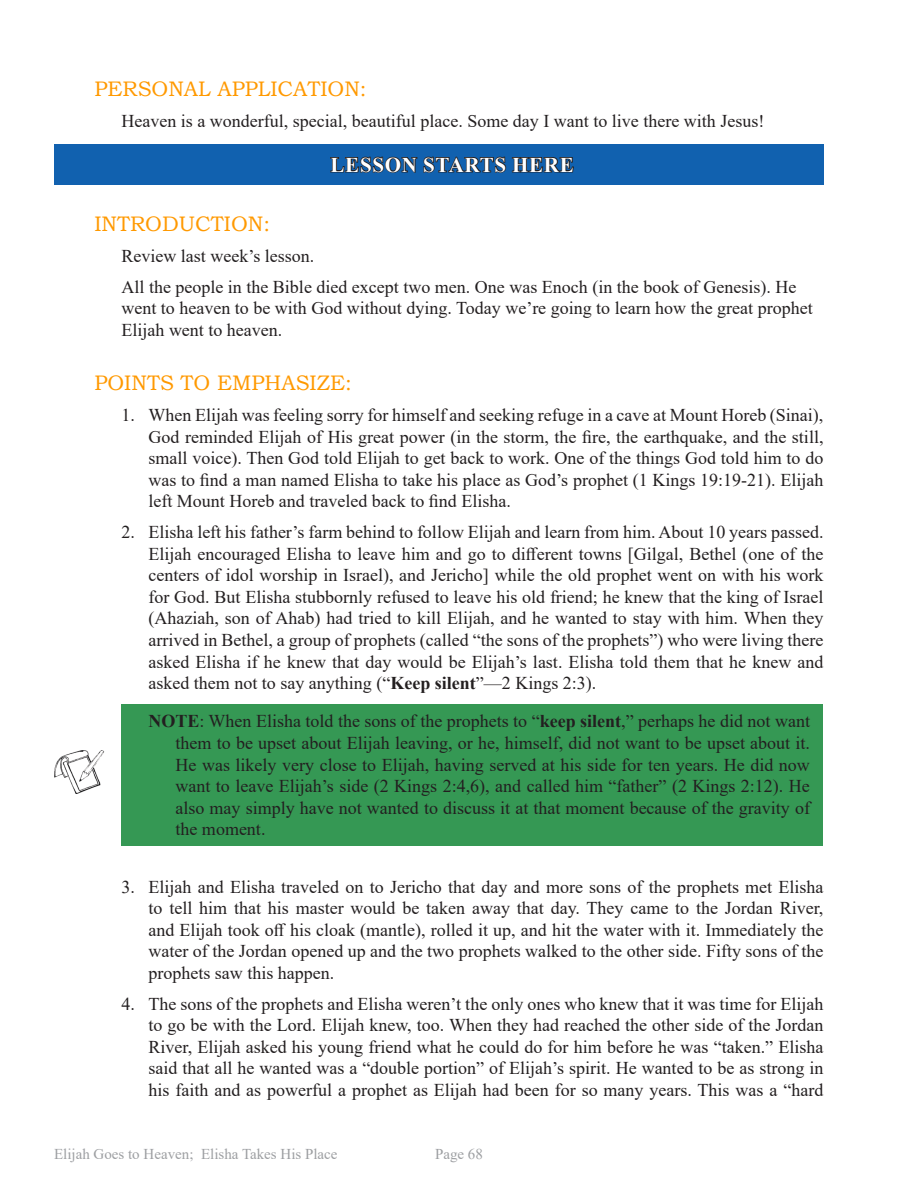
<style>
.page{position:relative;width:918px;height:1188px;background:#fff}
.page>*{position:absolute;margin:0;border:0;box-sizing:border-box;transform-origin:0 0}
.Heading_1{font:21px "Bookman Old Style";color:#f90}
.Lesson_Start_Text{font:700 21px "Times New Roman";letter-spacing:.035em;color:#fff}
.Notes{font:18px/21.6px "Times New Roman";color:#231f20;text-align:justify}
.Body_Text_Indented{font:18px/21.6px "Times New Roman";color:#231f20}
.t1{font:15px "Times New Roman";color:#9d9fa2}
.s1{font-weight:700}
</style>
<div class="page">
<div style="left:54px;top:144px;width:770px;height:41px;background:#1161af"></div>
<svg style="left:330px;top:156px;width:244px;height:17px"></svg>
<div style="left:122px;top:704px;width:702px;height:142px;background:#359854"></div>
<img style="left:54px;top:750px;width:51px;height:44px">
<p class="Heading_1" style="left:94px;top:75px;width:274px">PERSONAL APPLICATION:</p>
<p class="Body_Text_Indented" style="left:122px;top:109px;width:644px">Heaven is a wonderful, special, beautiful place. Some day I want to live there with Jesus!</p>
<p class="Lesson_Start_Text" style="left:331px;top:149px;width:245px">LESSON STARTS HERE</p>
<p class="Heading_1" style="left:94px;top:211px;width:177px">INTRODUCTION:</p>
<p class="Body_Text_Indented" style="left:122px;top:245px;width:194px">Review last week’s lesson.</p>
<p class="Body_Text_Indented" style="left:122px;top:275px;width:693px">All the people in the Bible died except two men. One was Enoch (in the book of Genesis). He went to heaven to be with God without dying. Today we’re going to learn how the great prophet<br>Elijah went to heaven.</p>
<p class="Heading_1" style="left:94px;top:370px;width:259px">POINTS TO EMPHASIZE:</p>
<p class="Notes" style="left:148px;top:404px;width:677px;text-indent:-27px">1. When Elijah was feeling sorry for himself and seeking refuge in a cave at Mount Horeb (Sinai), God reminded Elijah of His great power (in the storm, the fire, the earthquake, and the still, small voice). Then God told Elijah to get back to work. One of the things God told him to do was to find a man named Elisha to take his place as God’s prophet (1 Kings 19:19-21). Elijah left Mount Horeb and traveled back to find Elisha.</p>
<p class="Notes" style="left:148px;top:521px;width:677px;text-indent:-27px">2. Elisha left his father’s farm behind to follow Elijah and learn from him. About 10 years passed.<br>Elijah encouraged Elisha to leave him and go to different towns [Gilgal, Bethel (one of the centers of idol worship in Israel), and Jericho] while the old prophet went on with his work for God. But Elisha stubbornly refused to leave his old friend; he knew that the king of Israel (Ahaziah, son of Ahab) had tried to kill Elijah, and he wanted to stay with him. When they arrived in Bethel, a group of prophets (called “the sons of the prophets”) who were living there asked Elisha if he knew that day would be Elijah’s last. Elisha told them that he knew and asked them not to say anything (“<span class="s1">Keep silent</span>”—2 Kings 2:3).</p>
<p class="Notes" style="left:176px;top:710px;width:636px;text-indent:-27px"><span class="s1">NOTE</span>: When Elisha told the sons of the prophets to “<span class="s1">keep silent</span>,” perhaps he did not want them to be upset about Elijah leaving, or he, himself, did not want to be upset about it.<br>He was likely very close to Elijah, having served at his side for ten years. He did now want to leave Elijah’s side (2 Kings 2:4,6), and called him “father” (2 Kings 2:12). He also may simply have not wanted to discuss it at that moment because of the gravity of the moment.</p>
<p class="Notes" style="left:148px;top:875px;width:677px;text-indent:-27px">3. Elijah and Elisha traveled on to Jericho that day and more sons of the prophets met Elisha to tell him that his master would be taken away that day. They came to the Jordan River, and Elijah took off his cloak (mantle), rolled it up, and hit the water with it. Immediately the water of the Jordan opened up and the two prophets walked to the other side. Fifty sons of the prophets saw this happen.</p>
<p class="Notes" style="left:148px;top:992px;width:677px;text-indent:-27px">4. The sons of the prophets and Elisha weren’t the only ones who knew that it was time for Elijah to go be with the Lord. Elijah knew, too. When they had reached the other side of the Jordan River, Elijah asked his young friend what he could do for him before he was “taken.” Elisha said that all he wanted was a “double portion” of Elijah’s spirit. He wanted to be as strong in his faith and as powerful a prophet as Elijah had been for so many years. This was a “hard</p>
<p class="t1" style="left:54px;top:1143px;width:285px">Elijah Goes to Heaven; Elisha Takes His Place</p>
<p class="t1" style="left:435px;top:1143px;width:49px">Page 68</p>
</div>
